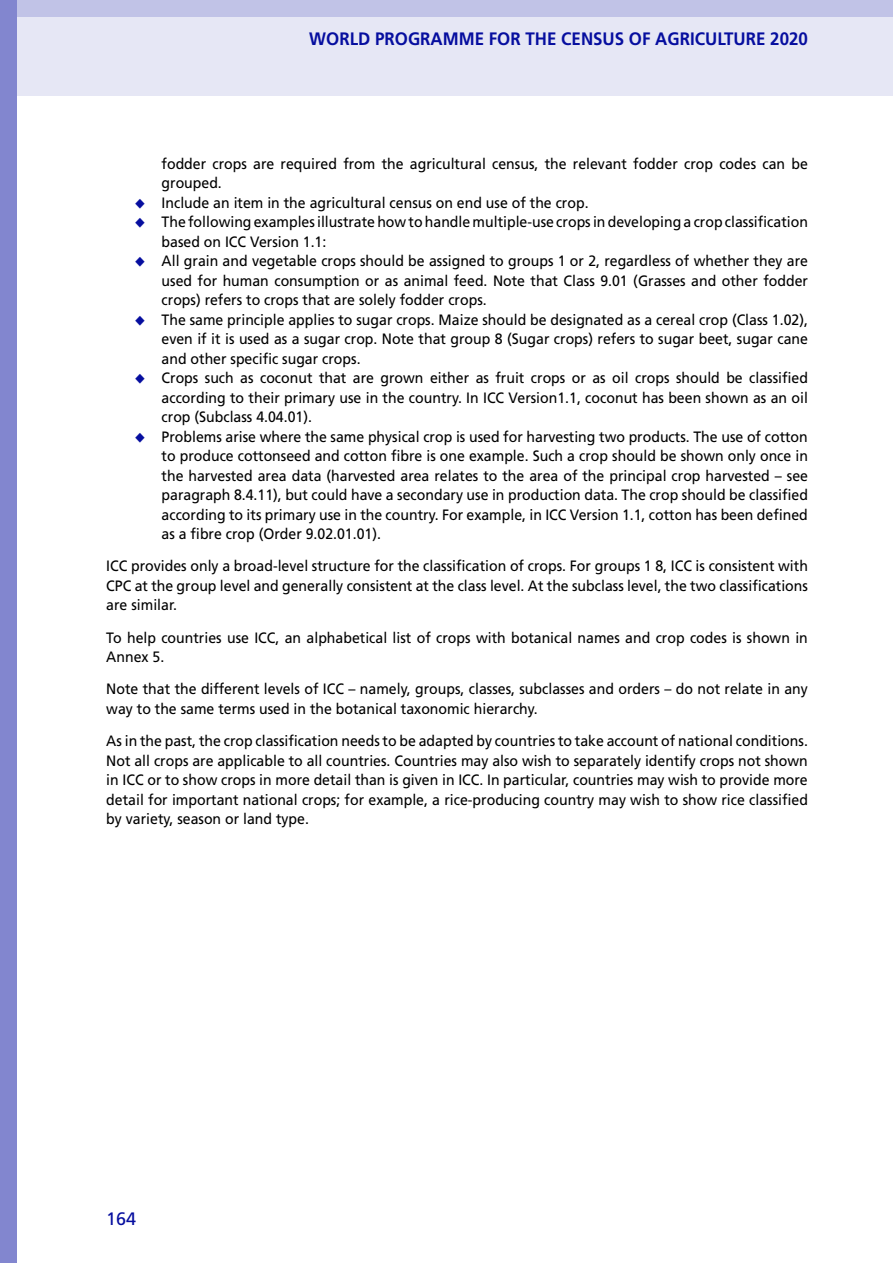
<style>
.page{position:relative;width:893px;height:1263px;background:#fff}
.page>*{position:absolute;margin:0;border:0;box-sizing:border-box;transform-origin:0 0}
.t1{font:700 18px "Frutiger LT Std";color:#060e9f;scale:.94 1}
.t2{font:18px "Frutiger LT Std";color:#060e9f}
.TL_Testo{font:15px/19.5px "Frutiger LT Std";color:#000;text-align:justify;scale:.94 1}
</style>
<div class="page">
<div style="left:0;top:0;width:893px;height:17px;background:#c1c3e7"></div>
<div style="left:17px;top:17px;width:876px;height:79px;background:#e6e7f5"></div>
<div style="left:0;top:0;width:17px;height:1263px;background:#8286cf"></div>
<p class="t1" style="left:309px;top:29px;width:532px">WORLD PROGRAMME FOR THE CENSUS OF AGRICULTURE 2020</p>
<p class="TL_Testo" style="left:162px;top:154px;width:689px">fodder crops are required from the agricultural census, the relevant fodder crop codes can be grouped.</p>
<p class="TL_Testo" style="left:162px;top:193px;width:456px">Include an item in the agricultural census on end use of the crop.</p>
<p class="TL_Testo" style="left:162px;top:212px;width:689px">The following examples illustrate how to handle multiple-use crops in developing a crop classification based on ICC Version 1.1:</p>
<p class="TL_Testo" style="left:162px;top:251px;width:689px">All grain and vegetable crops should be assigned to groups 1 or 2, regardless of whether they are used for human consumption or as animal feed. Note that Class 9.01 (Grasses and other fodder crops) refers to crops that are solely fodder crops.</p>
<p class="TL_Testo" style="left:162px;top:310px;width:689px">The same principle applies to sugar crops. Maize should be designated as a cereal crop (Class 1.02), even if it is used as a sugar crop. Note that group 8 (Sugar crops) refers to sugar beet, sugar cane and other specific sugar crops.</p>
<p class="TL_Testo" style="left:162px;top:368px;width:689px">Crops such as coconut that are grown either as fruit crops or as oil crops should be classified according to their primary use in the country. In ICC Version1.1, coconut has been shown as an oil crop (Subclass 4.04.01).</p>
<p class="TL_Testo" style="left:162px;top:427px;width:689px">Problems arise where the same physical crop is used for harvesting two products. The use of cotton to produce cottonseed and cotton fibre is one example. Such a crop should be shown only once in the harvested area data (harvested area relates to the area of the principal crop harvested – see paragraph 8.4.11), but could have a secondary use in production data. The crop should be classified according to its primary use in the country. For example, in ICC Version 1.1, cotton has been defined as a fibre crop (Order 9.02.01.01).</p>
<p class="TL_Testo" style="left:106px;top:556px;width:748px">ICC provides only a broad-level structure for the classification of crops. For groups 1 8, ICC is consistent with CPC at the group level and generally consistent at the class level. At the subclass level, the two classifications are similar.</p>
<p class="TL_Testo" style="left:106px;top:628px;width:748px">To help countries use ICC, an alphabetical list of crops with botanical names and crop codes is shown in<br>Annex 5.</p>
<p class="TL_Testo" style="left:106px;top:679px;width:748px">Note that the different levels of ICC – namely, groups, classes, subclasses and orders – do not relate in any way to the same terms used in the botanical taxonomic hierarchy.</p>
<p class="TL_Testo" style="left:106px;top:731px;width:748px">As in the past, the crop classification needs to be adapted by countries to take account of national conditions.<br>Not all crops are applicable to all countries. Countries may also wish to separately identify crops not shown in ICC or to show crops in more detail than is given in ICC. In particular, countries may wish to provide more detail for important national crops; for example, a rice-producing country may wish to show rice classified by variety, season or land type.</p>
<p class="t2" style="left:106px;top:1208px;width:32px">164</p>
</div>
